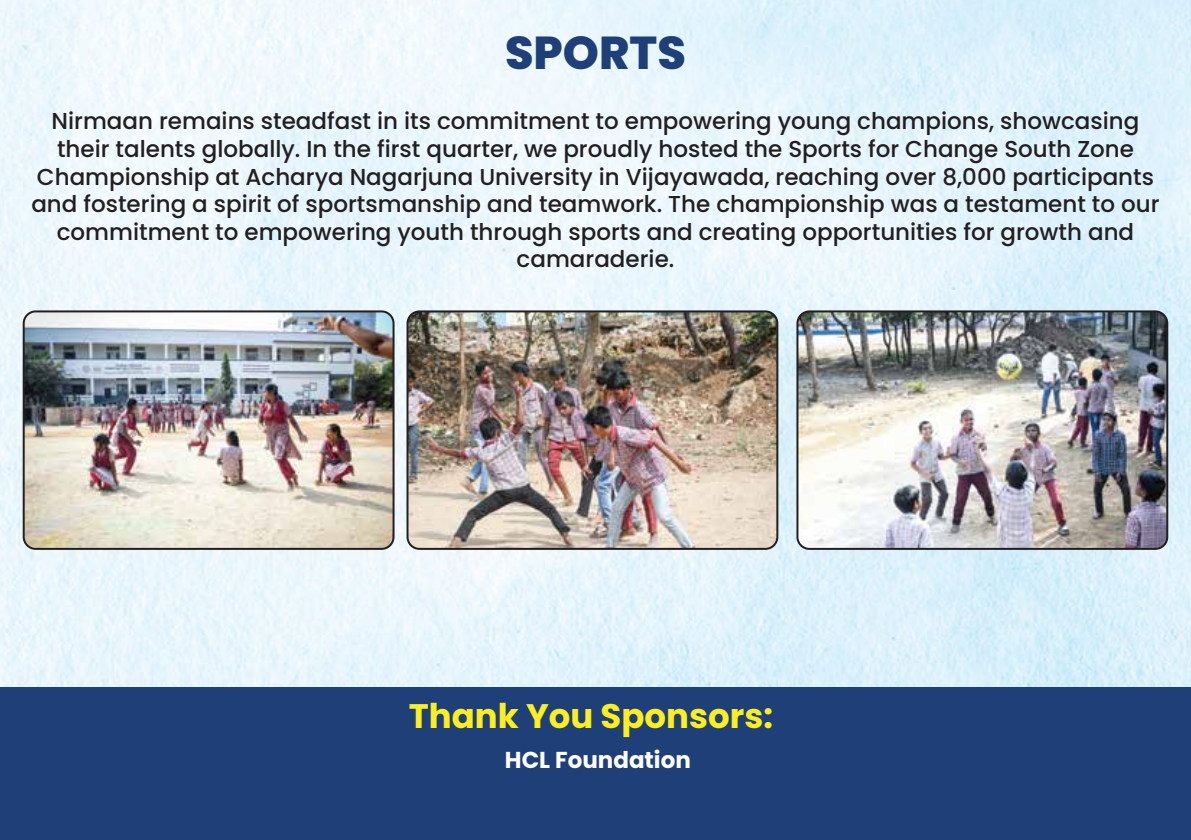
<style>
.page{position:relative;width:1191px;height:840px;background:#fff}
.page>*{position:absolute;margin:0;border:0;box-sizing:border-box;transform-origin:0 0}
.t1{font:800 46px "Poppins";color:#1e3f78}
.t2{font:700 34px "Poppins";color:#fcee21}
.t3{font:500 23px/27.6px "Poppins";color:#231f20;text-align:center}
.t4{font:700 23px "Poppins";color:#fff}
</style>
<div class="page">
<img style="left:0;top:0;width:1191px;height:686px">
<img style="left:24px;top:311px;width:369px;height:237px">
<div style="left:23px;top:310px;width:371px;height:239px;border:2px solid #231f20;border-radius:12px"></div>
<img style="left:407px;top:311px;width:370px;height:237px">
<div style="left:406px;top:310px;width:372px;height:239px;border:2px solid #231f20;border-radius:12px"></div>
<img style="left:797px;top:311px;width:370px;height:237px">
<div style="left:796px;top:310px;width:372px;height:239px;border:2px solid #231f20;border-radius:12px"></div>
<div style="left:0;top:686px;width:1191px;height:153px;background:#1e3f78"></div>
<h1 class="t1" style="left:505px;top:26px;width:182px">SPORTS</h1>
<p class="t3" style="left:31px;top:107px;width:1129px">Nirmaan remains steadfast in its commitment to empowering young champions, showcasing their talents globally. In the first quarter, we proudly hosted the Sports for Change South Zone Championship at Acharya Nagarjuna University in Vijayawada, reaching over 8,000 participants and fostering a spirit of sportsmanship and teamwork. The championship was a testament to our commitment to empowering youth through sports and creating opportunities for growth and camaraderie.</p>
<h2 class="t2" style="left:409px;top:696px;width:366px">Thank You Sponsors:</h2>
<p class="t4" style="left:505px;top:746px;width:187px">HCL Foundation</p>
</div>
